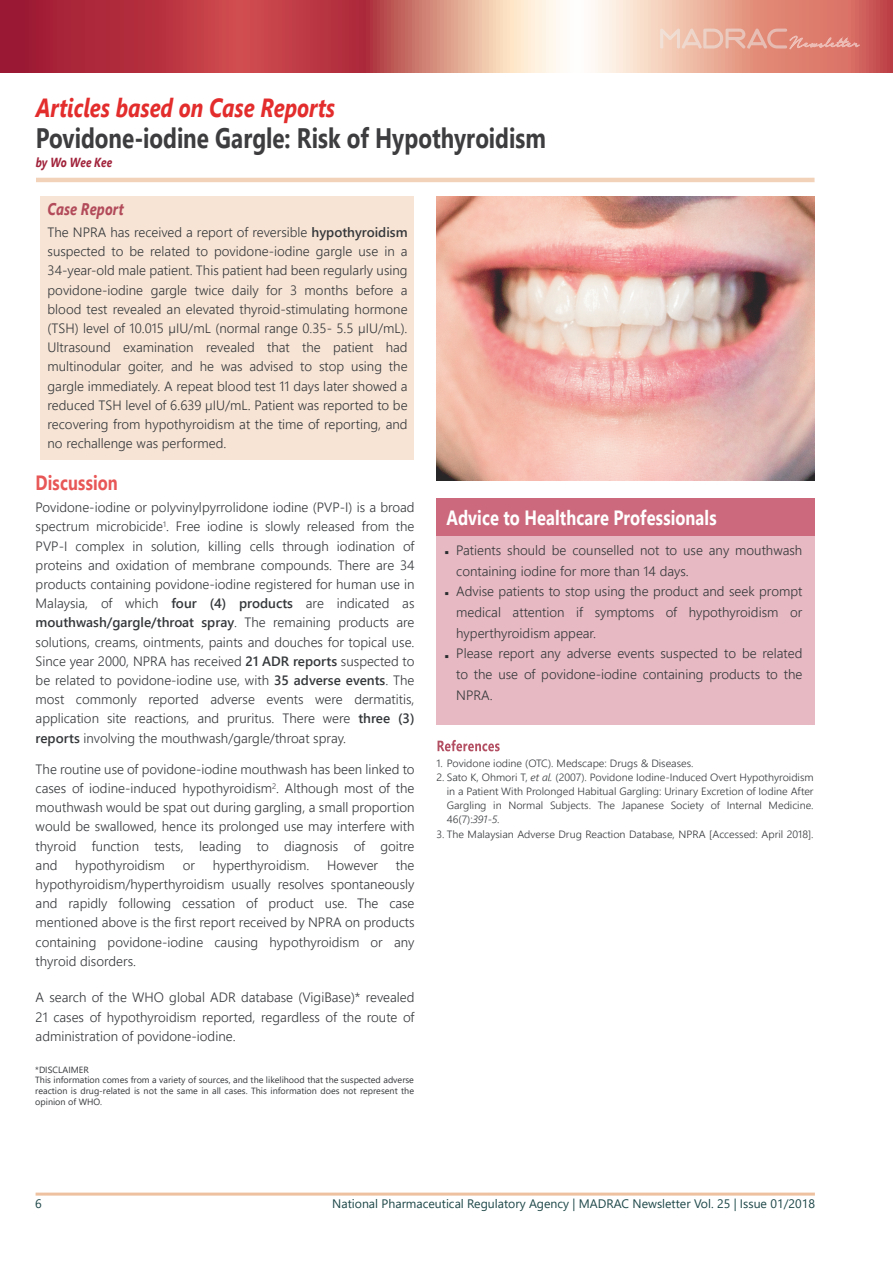
<style>
.page{position:relative;width:893px;height:1263px;background:#fff}
.page>*{position:absolute;margin:0;border:0;box-sizing:border-box;transform-origin:0 0}
.t1{font:700 28.2px "Segoe UI";color:#3d3d3f;scale:.8 1}
.t2{font:italic 700 26.25px "Segoe UI";letter-spacing:-.005em;color:#e32d2d;scale:.8 1}
.t3{font:700 20.7px "Segoe UI";letter-spacing:.005em;color:#fff;scale:.8 1}
.t4{font:700 20.7px "Segoe UI";letter-spacing:.005em;color:rgb(227 45 45/.8);scale:.8 1}
.t5{font:italic 700 16.8px "Segoe UI";letter-spacing:.01em;color:rgb(161 36 59/.8);scale:.8 1}
.t6{font:300 13.5px/19.2px "Segoe UI";color:#35383b;text-align:justify}
.t7{font:13.5px "Segoe UI";color:#292d2f}
.t8{font:italic 700 13.2px "Segoe UI";color:#a1233b;scale:.8 1}
.t9{font:12.3px "Segoe UI";color:#1e4748}
.t10{font:300 10.5px/14.1px "Segoe UI";color:#35383b;text-align:justify;scale:1.04 1}
.t11{font:9px/10.8px "Segoe UI";color:#35383b}
.s1{font-weight:600}
.s2{font-style:italic}
</style>
<div class="page">
<hr style="left:36px;top:178px;width:778px;height:4px;background:#f2d3ba">
<div style="left:41px;top:196px;width:373px;height:263px;background:#f7e4d5"></div>
<div style="left:436px;top:498px;width:379px;height:226px;background:#e7bac3"></div>
<div style="left:436px;top:498px;width:379px;height:38px;background:#cc697d"></div>
<svg style="left:438px;top:740px;width:62px;height:11px"></svg>
<img style="left:436px;top:196px;width:379px;height:285px">
<svg style="left:0;top:0;width:893px;height:73px;background:#d07674"></svg>
<hr style="left:36px;top:1192px;width:779px;height:3px;background:#e7a777">
<svg style="left:660px;top:29px;width:199px;height:20px;background:#e5a394"></svg>
<h2 class="t2" style="left:36px;top:86px;width:376px">Articles based on Case Reports</h2>
<h1 class="t1" style="left:36px;top:112px;width:639px">Povidone-iodine Gargle: Risk of Hypothyroidism</h1>
<p class="t8" style="left:36px;top:152px;width:97px">by Wo Wee Kee</p>
<p class="t5" style="left:48px;top:195px;width:97px">Case Report</p>
<p class="t6" style="left:48px;top:221px;width:362px">The NPRA has received a report of reversible <span class="s1">hypothyroidism </span>suspected to be related to povidone-iodine gargle use in a 34-year-old male patient. This patient had been regularly using povidone-iodine gargle twice daily for 3 months before a blood test revealed an elevated thyroid-stimulating hormone (TSH) level of 10.015 µIU/mL (normal range 0.35- 5.5 µIU/mL).<br>Ultrasound examination revealed that the patient had multinodular goiter, and he was advised to stop using the gargle immediately. A repeat blood test 11 days later showed a reduced TSH level of 6.639 µIU/mL. Patient was reported to be recovering from hypothyroidism at the time of reporting, and no rechallenge was performed.</p>
<h3 class="t4" style="left:36px;top:463px;width:104px">Discussion</h3>
<p class="t6" style="left:36px;top:496px;width:380px">Povidone-iodine or polyvinylpyrrolidone iodine (PVP-I) is a broad spectrum microbicide<sup>1</sup>. Free iodine is slowly released from the PVP-I complex in solution, killing cells through iodination of proteins and oxidation of membrane compounds. There are 34 products containing povidone-iodine registered for human use in Malaysia, of which <span class="s1">four (4) products</span> are indicated as <span class="s1">mouthwash/gargle/throat spray</span>. The remaining products are solutions, creams, ointments, paints and douches for topical use.<br>Since year 2000, NPRA has received <span class="s1">21 ADR reports</span> suspected to be related to povidone-iodine use, with <span class="s1">35 adverse events</span>. The most commonly reported adverse events were dermatitis, application site reactions, and pruritus. There were <span class="s1">three (3) reports</span> involving the mouthwash/gargle/throat spray.</p>
<p class="t6" style="left:36px;top:758px;width:380px">The routine use of povidone-iodine mouthwash has been linked to cases of iodine-induced hypothyroidism<sup>2</sup>. Although most of the mouthwash would be spat out during gargling, a small proportion would be swallowed, hence its prolonged use may interfere with thyroid function tests, leading to diagnosis of goitre and</p>
<p class="t6" style="left:36px;top:854px;width:380px;text-indent:360px">the hypothyroidism/hyperthyroidism usually resolves spontaneously and rapidly following cessation of product use. The case mentioned above is the first report received by NPRA on products containing povidone-iodine causing hypothyroidism or any thyroid disorders.</p>
<p class="t6" style="left:36px;top:987px;width:380px">A search of the WHO global ADR database (VigiBase)* revealed 21 cases of hypothyroidism reported, regardless of the route of administration of povidone-iodine.</p>
<p class="t11" style="left:35px;top:1063px;width:380px">*DISCLAIMER<br>This information comes from a variety of sources, and the likelihood that the suspected adverse reaction is drug-related is not the same in all cases. This information does not represent the opinion of WHO.</p>
<p class="t6" style="left:75px;top:854px;width:91px">hypothyroidism</p>
<p class="t6" style="left:183px;top:854px;width:14px">or</p>
<p class="t6" style="left:213px;top:854px;width:98px">hyperthyroidism.</p>
<p class="t6" style="left:327px;top:854px;width:52px">However</p>
<h3 class="t3" style="left:447px;top:498px;width:339px">Advice to Healthcare Professionals</h3>
<p class="t7" style="left:444px;top:539px;width:6px">▪</p>
<p class="t7" style="left:444px;top:581px;width:6px">▪</p>
<p class="t6" style="left:456px;top:538px;width:348px;line-height:20.7px;text-align:left">Patients should be counselled not to use any mouthwash containing iodine for more than 14 days.<br>Advise patients to stop using the product and seek prompt medical attention if symptoms of hypothyroidism or hyperthyroidism appear.<br>Please report any adverse events suspected to be related to the use of povidone-iodine containing products to the NPRA.</p>
<p class="t7" style="left:444px;top:643px;width:6px">▪</p>
<p class="t10" style="left:436px;top:755px;width:249px">1. Povidone iodine (OTC). Medscape: Drugs &amp; Diseases.</p>
<p class="t10" style="left:447px;top:769px;width:354px;text-indent:-10px">2. Sato K, Ohmori T, <span class="s2">et al.</span> (2007). Povidone Iodine-Induced Overt Hypothyroidism in a Patient With Prolonged Habitual Gargling: Urinary Excretion of Iodine After Gargling in Normal Subjects. The Japanese Society of Internal Medicine.<br>46(7):<span class="s2">391-5</span>.</p>
<p class="t10" style="left:436px;top:826px;width:364px">3. The Malaysian Adverse Drug Reaction Database, NPRA [Accessed: April 2018].</p>
<p class="t9" style="left:35px;top:1192px;width:8px">6</p>
<p class="t9" style="left:332px;top:1192px;width:484px">National Pharmaceutical Regulatory Agency | MADRAC Newsletter Vol. 25 | Issue 01/2018</p>
</div>
